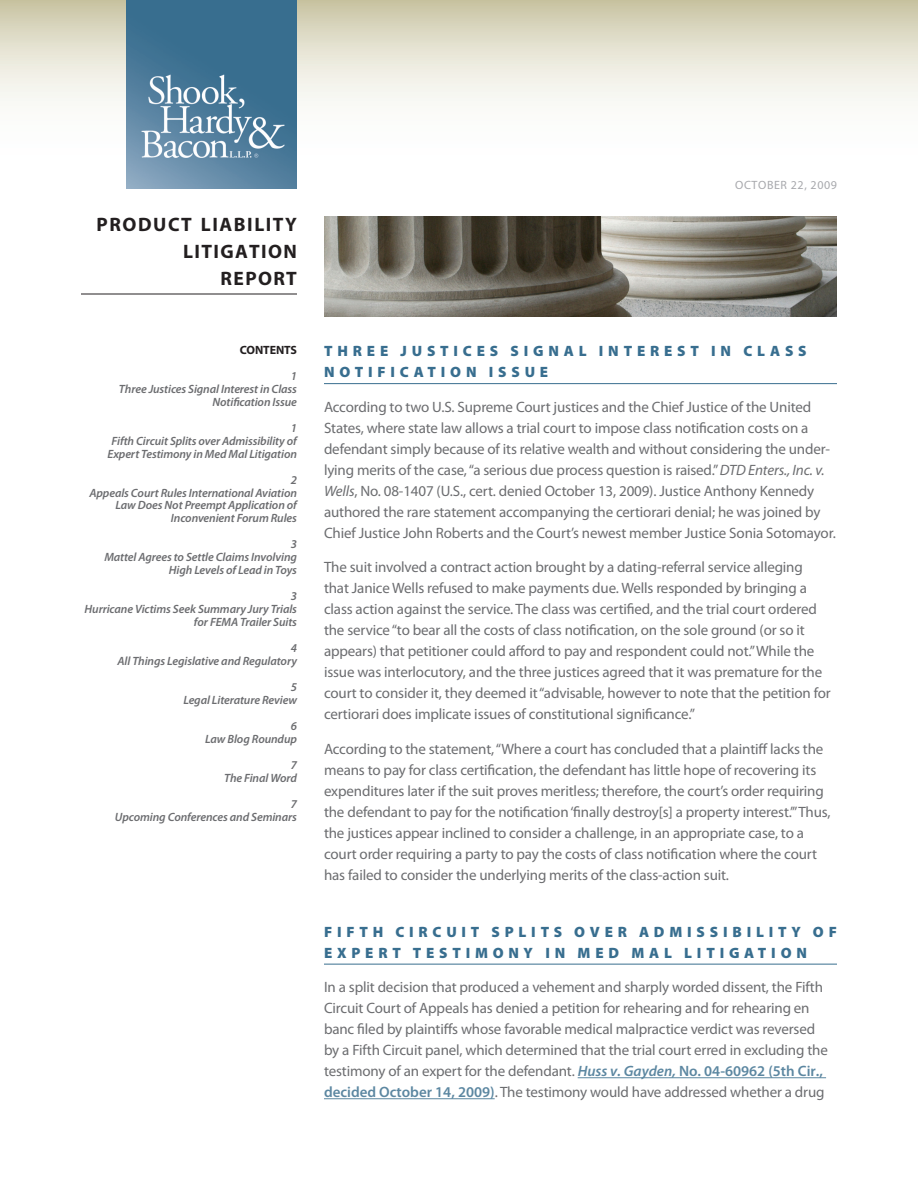
<style>
.page{position:relative;width:918px;height:1188px;background:#fff}
.page>*{position:absolute;margin:0;border:0;box-sizing:border-box;transform-origin:0 0}
.t1{font:700 19.5px/27px "Myriad Pro";letter-spacing:.075em;color:#231f20;text-align:right}
.Body{font:15px/21px "Myriad Pro";letter-spacing:-.01em;color:#6c6d70}
.Head{font:900 15px/21px "Myriad Pro";letter-spacing:.32em;color:#386e8f}
.t2{font:italic 600 12px/12.8px "Myriad Pro";letter-spacing:-.01em;color:#6c6d70;text-align:right}
.t3{font:12px "Myriad Pro";letter-spacing:.05em;color:#a8a9ad}
.TOC-Head{font:700 12px "Myriad Pro";letter-spacing:-.01em;color:#231f20}
.s1{font-style:italic}
.s2{font-weight:600;font-style:italic;color:#5c87a1}
.s3{font-weight:600;color:#5c87a1}
</style>
<div class="page">
<svg style="left:0;top:0;width:918px;height:101px;background:#e4e1d0"></svg>
<hr style="left:324px;top:383px;width:513px;height:1px;background:#386e8f">
<hr style="left:324px;top:964px;width:513px;height:1px;background:#386e8f">
<hr style="left:578px;top:1077px;width:248px;height:1px;background:#5c87a1">
<hr style="left:324px;top:1098px;width:171px;height:1px;background:#5c87a1">
<img style="left:324px;top:216px;width:513px;height:100px">
<hr style="left:81px;top:294px;width:216px;height:1px;background:#231f20">
<img style="left:126px;top:0;width:171px;height:189px">
<p class="t1" style="left:97px;top:210px;width:202px">PRODUCT LIABILITY<br>LITIGATION<br>REPORT</p>
<p class="TOC-Head" style="left:240px;top:342px;width:59px">CONTENTS</p>
<p class="t2" style="left:119px;top:370px;width:180px">1<br>Three Justices Signal Interest in Class<br>Notification Issue</p>
<p class="t2" style="left:108px;top:421px;width:191px">1<br>Fifth Circuit Splits over Admissibility of<br>Expert Testimony in Med Mal Litigation</p>
<p class="t2" style="left:89px;top:473px;width:209px">2<br>Appeals Court Rules International Aviation<br>Law Does Not Preempt Application of<br>Inconvenient Forum Rules</p>
<p class="t2" style="left:104px;top:538px;width:194px">3<br>Mattel Agrees to Settle Claims Involving<br>High Levels of Lead in Toys</p>
<p class="t2" style="left:85px;top:589px;width:214px">3<br>Hurricane Victims Seek Summary Jury Trials for FEMA Trailer Suits</p>
<p class="t2" style="left:118px;top:641px;width:181px">4<br>All Things Legislative and Regulatory</p>
<p class="t2" style="left:183px;top:680px;width:115px">5<br>Legal Literature Review</p>
<p class="t2" style="left:205px;top:719px;width:93px">6<br>Law Blog Roundup</p>
<p class="t2" style="left:224px;top:758px;width:74px">7<br>The Final Word</p>
<p class="t2" style="left:115px;top:797px;width:184px">7<br>Upcoming Conferences and Seminars</p>
<p class="t3" style="left:735px;top:178px;width:103px">OCTOBER 22, 2009</p>
<p class="Head" style="left:324px;top:341px;width:484px">THREE JUSTICES SIGNAL INTEREST IN CLASS<br>NOTIFICATION ISSUE</p>
<p class="Body" style="left:324px;top:396px;width:513px">According to two U.S. Supreme Court justices and the Chief Justice of the United States, where state law allows a trial court to impose class notification costs on a defendant simply because of its relative wealth and without considering the under&shy;lying merits of the case, “a serious due process question is raised.” <span class="s1">DTD Enters., Inc. v.<br>Wells</span>, No. 08-1407 (U.S., cert. denied October 13, 2009). Justice Anthony Kennedy authored the rare statement accompanying the certiorari denial; he was joined by Chief Justice John Roberts and the Court’s newest member Justice Sonia Sotomayor.</p>
<p class="Body" style="left:324px;top:556px;width:508px">The suit involved a contract action brought by a dating-referral service alleging that Janice Wells refused to make payments due. Wells responded by bringing a class action against the service. The class was certified, and the trial court ordered the service “to bear all the costs of class notification, on the sole ground (or so it appears) that petitioner could afford to pay and respondent could not.” While the issue was interlocutory, and the three justices agreed that it was premature for the court to consider it, they deemed it “advisable, however to note that the petition for certiorari does implicate issues of constitutional significance.”</p>
<p class="Body" style="left:324px;top:738px;width:508px">According to the statement, “Where a court has concluded that a plaintiff lacks the means to pay for class certification, the defendant has little hope of recovering its expenditures later if the suit proves meritless; therefore, the court’s order requiring the defendant to pay for the notification ‘finally destroy[s] a property interest.’” Thus, the justices appear inclined to consider a challenge, in an appropriate case, to a court order requiring a party to pay the costs of class notification where the court has failed to consider the underlying merits of the class-action suit.</p>
<p class="Head" style="left:324px;top:921px;width:514px">FIFTH CIRCUIT SPLITS OVER ADMISSIBILITY OF<br>EXPERT TESTIMONY IN MED MAL LITIGATION</p>
<p class="Body" style="left:324px;top:976px;width:505px">In a split decision that produced a vehement and sharply worded dissent, the Fifth Circuit Court of Appeals has denied a petition for rehearing and for rehearing en banc filed by plaintiffs whose favorable medical malpractice verdict was reversed by a Fifth Circuit panel, which determined that the trial court erred in excluding the testimony of an expert for the defendant. <span class="s2">Huss v. Gayden,</span> <span class="s3">No. 04-60962 (5th Cir., decided October 14, 2009)</span>. The testimony would have addressed whether a drug</p>
</div>
